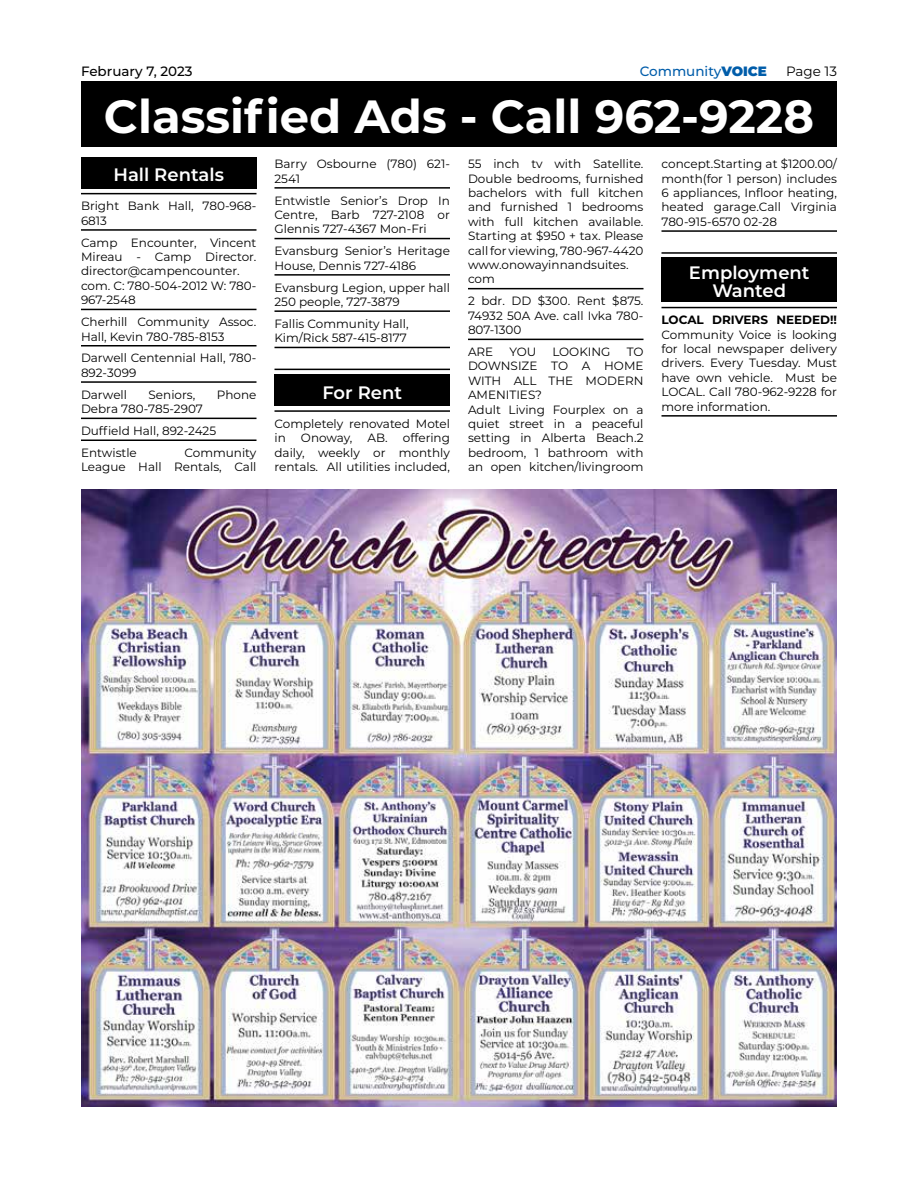
<style>
.page{position:relative;width:918px;height:1188px;background:#fff}
.page>*{position:absolute;margin:0;border:0;box-sizing:border-box;transform-origin:0 0}
.t1{font:700 46.5px "Montserrat";color:#fff}
.t2{font:600 18px/18px "Montserrat";color:#fff;text-align:center}
.t3{font:500 13.5px "Montserrat";color:#005daa}
.t4{font:500 13.5px "Montserrat";color:#000}
.t5{font:13.5px "Montserrat";color:#000}
.t6{font:12px/14.4px "Montserrat";color:#000}
.t7{font:700 12px "Montserrat";color:#000}
.s1{font-weight:900}
</style>
<div class="page">
<div style="left:81px;top:81px;width:756px;height:66px;background:#000"></div>
<hr style="left:81px;top:193px;width:175px;height:1px;background:#000">
<hr style="left:81px;top:229px;width:175px;height:2px;background:#000">
<hr style="left:81px;top:309px;width:175px;height:1px;background:#000">
<hr style="left:81px;top:345px;width:175px;height:2px;background:#000">
<hr style="left:81px;top:381px;width:175px;height:2px;background:#000">
<hr style="left:81px;top:418px;width:175px;height:1px;background:#000">
<hr style="left:81px;top:440px;width:175px;height:1px;background:#000">
<div style="left:81px;top:157px;width:175px;height:31px;background:#000"></div>
<hr style="left:274px;top:187px;width:176px;height:2px;background:#000">
<hr style="left:274px;top:238px;width:176px;height:1px;background:#000">
<hr style="left:274px;top:274px;width:176px;height:2px;background:#000">
<hr style="left:274px;top:310px;width:176px;height:2px;background:#000">
<hr style="left:274px;top:347px;width:176px;height:1px;background:#000">
<hr style="left:274px;top:369px;width:176px;height:1px;background:#000">
<hr style="left:274px;top:410px;width:176px;height:2px;background:#000">
<div style="left:274px;top:374px;width:176px;height:32px;background:#000"></div>
<hr style="left:468px;top:288px;width:176px;height:1px;background:#000">
<hr style="left:468px;top:339px;width:176px;height:1px;background:#000">
<hr style="left:662px;top:230px;width:175px;height:2px;background:#000">
<hr style="left:662px;top:252px;width:175px;height:2px;background:#000">
<hr style="left:662px;top:307px;width:175px;height:1px;background:#000">
<hr style="left:662px;top:415px;width:175px;height:2px;background:#000">
<div style="left:662px;top:258px;width:175px;height:44px;background:#000"></div>
<img style="left:81px;top:490px;width:756px;height:617px">
<p class="t3" style="left:640px;top:62px;width:102px">Community<span class="s1">VOICE</span></p>
<p class="t5" style="left:786px;top:62px;width:52px">Page 13</p>
<h1 class="t1" style="left:104px;top:83px;width:712px">Classified Ads - Call 962-9228</h1>
<h2 class="t2" style="left:113px;top:165px;width:112px">Hall Rentals</h2>
<p class="t6" style="left:81px;top:198px;width:177px">Bright Bank Hall, 780-968-<br>6813</p>
<p class="t6" style="left:81px;top:235px;width:177px">Camp Encounter, Vincent<br>Mireau - Camp Director. director@campencounter. com. C: 780-504-2012 W: 780-<br>967-2548</p>
<p class="t6" style="left:81px;top:314px;width:177px">Cherhill Community Assoc.<br>Hall, Kevin 780-785-8153</p>
<p class="t6" style="left:81px;top:351px;width:177px">Darwell Centennial Hall, 780-<br>892-3099</p>
<p class="t6" style="left:81px;top:387px;width:48px">Darwell</p>
<p class="t6" style="left:149px;top:387px;width:48px">Seniors,</p>
<p class="t6" style="left:217px;top:387px;width:41px">Phone</p>
<p class="t6" style="left:81px;top:397px;width:137px;line-height:21.9px">Debra 780-785-2907<br>Duffield Hall, 892-2425<br>Entwistle</p>
<p class="t4" style="left:81px;top:62px;width:113px">February 7, 2023</p>
<p class="t6" style="left:662px;top:156px;width:177px;text-align:justify">concept.Starting at $1200.00/ month(for 1 person) includes 6 appliances, Infloor heating, heated garage.Call Virginia 780-915-6570 02-28</p>
<h2 class="t2" style="left:689px;top:263px;width:122px">Employment<br>Wanted</h2>
<p class="t7" style="left:662px;top:311px;width:59px">LOCAL DRI</p>
<p class="t7" style="left:735px;top:311px;width:18px">VERS</p>
<p class="t7" style="left:776px;top:311px;width:10px">NEEDED</p>
<p class="t7" style="left:830px;top:311px;width:8px">!!</p>
<p class="t6" style="left:662px;top:327px;width:177px;text-align:justify">Community Voice is looking for local newspaper delivery drivers. Every Tuesday. Must have own vehicle. Must be LOCAL. Call 780-962-9228 for more information.</p>
<p class="t6" style="left:274px;top:156px;width:177px">Barry Osbourne (780) 621-<br>2541</p>
<p class="t6" style="left:274px;top:193px;width:177px;text-align:justify">Entwistle Senior’s Drop In Centre, Barb 727-2108 or Glennis 727-4367 Mon-Fri</p>
<p class="t6" style="left:274px;top:243px;width:177px">Evansburg Senior’s Heritage<br>House, Dennis 727-4186</p>
<p class="t6" style="left:274px;top:280px;width:177px">Evansburg Legion, upper hall<br>250 people, 727-3879</p>
<p class="t6" style="left:274px;top:316px;width:136px">Fallis Community Hall,<br>Kim/Rick 587-415-8177</p>
<p class="t6" style="left:468px;top:156px;width:177px">55 inch tv with Satellite.<br>Double bedrooms, furnished bachelors with full kitchen and furnished 1 bedrooms with full kitchen available.<br>Starting at $950 + tax. Please call for viewing, 780-967-4420 www.onowayinnandsuites. com</p>
<p class="t6" style="left:468px;top:293px;width:177px;text-align:justify">2 bdr. DD $300. Rent $875.<br>74932 50A Ave. call Ivka 780- 807-1300</p>
<p class="t6" style="left:468px;top:344px;width:27px">ARE</p>
<p class="t6" style="left:509px;top:344px;width:28px">YOU</p>
<p class="t6" style="left:552px;top:344px;width:60px">LOOKING</p>
<p class="t6" style="left:468px;top:344px;width:177px;text-indent:159px">TO<br>DOWNSIZE TO A HOME<br>WITH ALL THE MODERN<br>AMENITIES?<br>Adult Living Fourplex on a quiet street in a peaceful setting in Alberta Beach.2 bedroom, 1 bathroom with an open kitchen/livingroom</p>
<h2 class="t2" style="left:322px;top:382px;width:81px">For Rent</h2>
<p class="t6" style="left:274px;top:416px;width:177px">Completely renovated Motel in</p>
<p class="t6" style="left:274px;top:430px;width:177px;text-align:justify;text-indent:93px">AB. offering daily, weekly or monthly rentals. All utilities included,</p>
<p class="t6" style="left:301px;top:430px;width:53px">Onoway,</p>
<p class="t6" style="left:81px;top:445px;width:177px;text-align:right">Community<br>League Hall Rentals, Call</p>
</div>
